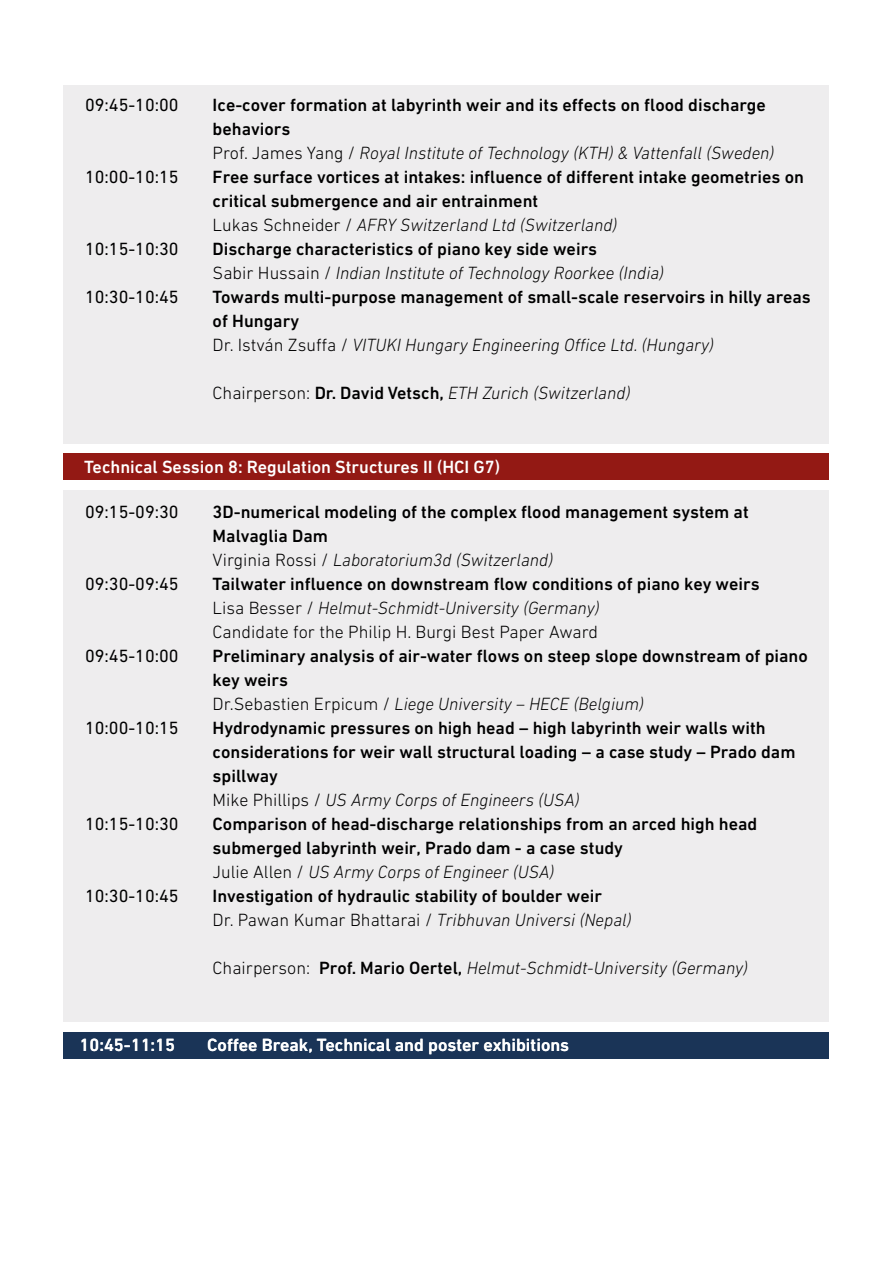
<style>
.page{position:relative;width:893px;height:1263px;background:#fff}
.page>*{position:absolute;margin:0;border:0;box-sizing:border-box;transform-origin:0 0}
.t1{font:500 18px/24px "DIN Next W1 G";color:#000}
.t2{font:italic 300 18px "DIN Next W1 G";color:#000}
.t3{font:18px "DIN Next W1 G";color:#000}
.t4{font:500 18px "DIN Next W1 G";color:#fff}
.s1{font-weight:300}
.s2{font-weight:300;font-style:italic}
.s3{font-style:normal}
.s4{font-weight:500;font-style:normal}
</style>
<div class="page">
<div style="left:64px;top:85px;width:765px;height:358px;background:#eeedee"></div>
<div style="left:64px;top:490px;width:765px;height:532px;background:#eeedee"></div>
<div style="left:64px;top:453px;width:765px;height:27px;background:#931914"></div>
<div style="left:64px;top:1032px;width:765px;height:27px;background:#1a3457"></div>
<p class="t3" style="left:85px;top:95px;width:95px">09:45-10:00</p>
<p class="t1" style="left:213px;top:93px;width:563px">Ice-cover formation at labyrinth weir and its effects on flood discharge behaviors<br><span class="s1">Prof. James Yang /</span> <span class="s2">Royal Institute of Technology (KTH) &amp; Vattenfall (Sweden)</span></p>
<p class="t3" style="left:85px;top:167px;width:95px">10:00-10:15</p>
<p class="t1" style="left:213px;top:165px;width:593px">Free surface vortices at intakes: influence of different intake geometries on critical submergence and air entrainment<br><span class="s1">Lukas Schneider /</span> <span class="s2">AFRY Switzerland Ltd (Switzerland)</span></p>
<p class="t3" style="left:85px;top:239px;width:95px">10:15-10:30</p>
<p class="t1" style="left:213px;top:237px;width:453px">Discharge characteristics of piano key side weirs<br><span class="s1">Sabir Hussain /</span> <span class="s2">Indian Institute of Technology Roorkee (India)</span></p>
<p class="t3" style="left:85px;top:287px;width:95px">10:30-10:45</p>
<p class="t1" style="left:213px;top:285px;width:600px">Towards multi-purpose management of small-scale reservoirs in hilly areas of Hungary<br><span class="s1">Dr. István Zsuffa /</span> <span class="s2">VITUKI Hungary Engineering Office Ltd. (Hungary)</span></p>
<p class="t2" style="left:213px;top:383px;width:419px"><span class="s3">Chairperson:</span> <span class="s4">Dr. David Vetsch,</span> ETH Zurich (Switzerland)</p>
<p class="t4" style="left:84px;top:456px;width:417px">Technical Session 8: Regulation Structures II (HCI G7)</p>
<p class="t3" style="left:85px;top:501px;width:95px">09:15-09:30</p>
<p class="t1" style="left:213px;top:500px;width:538px">3D-numerical modeling of the complex flood management system at<br>Malvaglia Dam<br><span class="s1">Virginia Rossi /</span> <span class="s2">Laboratorium3d (Switzerland)</span></p>
<p class="t3" style="left:85px;top:573px;width:95px">09:30-09:45</p>
<p class="t1" style="left:213px;top:572px;width:548px">Tailwater influence on downstream flow conditions of piano key weirs<br><span class="s1">Lisa Besser /</span> <span class="s2">Helmut-Schmidt-University (Germany)<br></span><span class="s1">Candidate for the Philip H. Burgi Best Paper Award</span></p>
<p class="t3" style="left:85px;top:645px;width:95px">09:45-10:00</p>
<p class="t1" style="left:213px;top:644px;width:597px">Preliminary analysis of air-water flows on steep slope downstream of piano key weirs<br><span class="s1">Dr.Sebastien Erpicum /</span> <span class="s2">Liege University – HECE (Belgium)</span></p>
<p class="t3" style="left:85px;top:717px;width:95px">10:00-10:15</p>
<p class="t1" style="left:213px;top:716px;width:584px">Hydrodynamic pressures on high head – high labyrinth weir walls with considerations for weir wall structural loading – a case study – Prado dam spillway<br><span class="s1">Mike Phillips /</span> <span class="s2">US Army Corps of Engineers (USA)</span></p>
<p class="t3" style="left:85px;top:813px;width:95px">10:15-10:30</p>
<p class="t1" style="left:213px;top:812px;width:546px">Comparison of head-discharge relationships from an arced high head submerged labyrinth weir, Prado dam - a case study<br><span class="s1">Julie Allen /</span> <span class="s2">US Army Corps of Engineer (USA)</span></p>
<p class="t3" style="left:85px;top:885px;width:95px">10:30-10:45</p>
<p class="t1" style="left:213px;top:884px;width:420px">Investigation of hydraulic stability of boulder weir<br><span class="s1">Dr. Pawan Kumar Bhattarai /</span> <span class="s2">Tribhuvan Universi (Nepal)</span></p>
<p class="t2" style="left:213px;top:957px;width:537px"><span class="s3">Chairperson:</span> <span class="s4">Prof. Mario Oertel,</span> Helmut-Schmidt-University (Germany)</p>
<p class="t4" style="left:80px;top:1035px;width:97px">10:45-11:15</p>
<p class="t4" style="left:207px;top:1035px;width:363px">Coffee Break, Technical and poster exhibitions</p>
</div>
